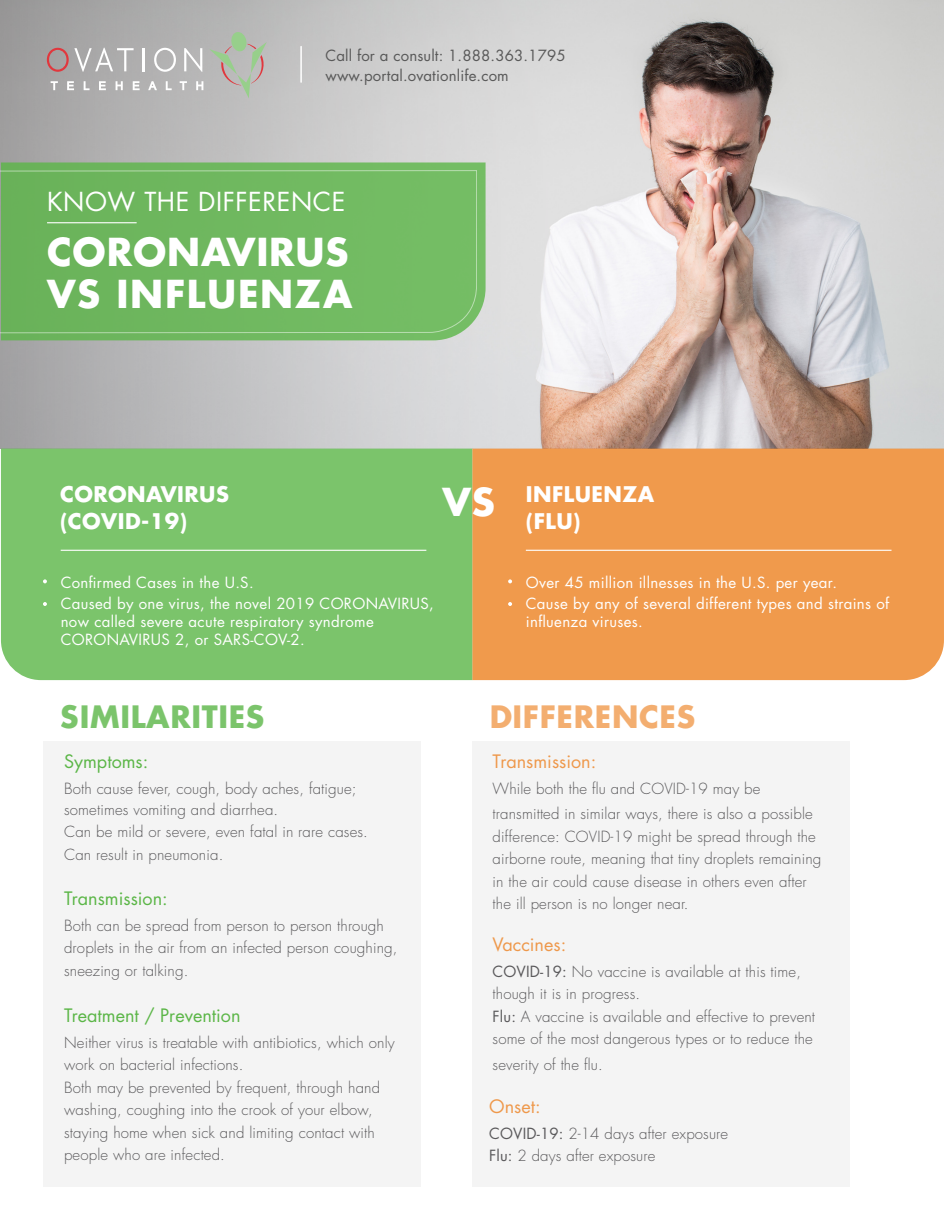
<style>
.page{position:relative;width:945px;height:1215px;background:#fff}
.page>*{position:absolute;margin:0;border:0;box-sizing:border-box;transform-origin:0 0}
.t1{font:700 37.5px/42px "Futura Std";letter-spacing:.02em;color:#fff}
.t2{font:700 30px "Futura Std";letter-spacing:.02em;color:#5bb647}
.t3{font:700 30px "Futura Std";letter-spacing:.02em;color:rgb(237 129 32/.8)}
.t4{font:25.5px "Futura Std";letter-spacing:.02em;color:#fff}
.t5{font:700 21px/27px "Futura Std";letter-spacing:.02em;color:#fff}
.t6{font:18px "Futura Std";color:#5bb647}
.t7{font:18px "Futura Std";color:rgb(237 129 32/.8)}
.t8{font:300 15px/22.5px "Futura Std";letter-spacing:.01em;color:#5a595b}
.t9{font:15px/21px "Futura Std";letter-spacing:.02em;color:#fff}
.t10{font:15px/19.5px "Futura Std";letter-spacing:.01em;color:#595959}
.s1{font-weight:400}
</style>
<div class="page">
<img style="left:587px;top:0;width:357px;height:449px">
<svg style="left:0;top:0;width:587px;height:449px;background:#c7c6c6"></svg>
<svg style="left:1px;top:162px;width:485px;height:178px;background:#79bb6a"></svg>
<div style="left:0;top:170px;width:477px;height:163px;background:#70b860"></div>
<hr style="left:47px;top:222px;width:90px;height:1px;background:#fff">
<svg style="left:209px;top:32px;width:58px;height:66px;background:#b5b9ae"></svg>
<hr style="left:143px;top:48px;width:2px;height:23px;background:#fff">
<svg style="left:154px;top:48px;width:22px;height:24px"></svg>
<svg style="left:184px;top:48px;width:18px;height:24px"></svg>
<svg style="left:47px;top:48px;width:87px;height:24px;background:#b7abac"></svg>
<svg style="left:51px;top:81px;width:7px;height:9px"></svg>
<svg style="left:67px;top:81px;width:7px;height:9px"></svg>
<svg style="left:84px;top:81px;width:6px;height:9px"></svg>
<svg style="left:99px;top:81px;width:7px;height:9px"></svg>
<svg style="left:116px;top:81px;width:7px;height:9px"></svg>
<svg style="left:133px;top:81px;width:7px;height:9px"></svg>
<svg style="left:148px;top:81px;width:9px;height:9px"></svg>
<svg style="left:166px;top:81px;width:6px;height:9px"></svg>
<svg style="left:180px;top:81px;width:7px;height:9px"></svg>
<svg style="left:196px;top:81px;width:7px;height:9px"></svg>
<div style="left:1px;top:449px;width:471px;height:231px;background:#7bc46b"></div>
<div style="left:472px;top:449px;width:472px;height:231px;background:#f09a4c"></div>
<hr style="left:61px;top:550px;width:365px;height:1px;background:#fff">
<svg style="left:43px;top:579px;width:4px;height:4px"></svg>
<svg style="left:43px;top:602px;width:4px;height:4px"></svg>
<hr style="left:526px;top:550px;width:366px;height:1px;background:#fff">
<svg style="left:508px;top:579px;width:4px;height:4px"></svg>
<svg style="left:508px;top:602px;width:4px;height:4px"></svg>
<div style="left:43px;top:742px;width:378px;height:445px;background:#f4f4f4"></div>
<div style="left:472px;top:742px;width:378px;height:445px;background:#f4f4f4"></div>
<hr style="left:300px;top:47px;width:2px;height:35px;background:#fff">
<p class="t10" style="left:326px;top:46px;width:242px">Call for a consult: 1.888.363.1795 www.portal.ovationlife.com</p>
<h3 class="t4" style="left:47px;top:185px;width:300px">KNOW THE DIFFERENCE</h3>
<h1 class="t1" style="left:47px;top:230px;width:307px">CORONAVIRUS<br>VS INFLUENZA</h1>
<h3 class="t5" style="left:60px;top:481px;width:170px">CORONAVIRUS (COVID-19)</h3>
<h1 class="t1" style="left:443px;top:481px;width:54px">VS</h1>
<p class="t9" style="left:61px;top:572px;width:375px">Confirmed Cases in the U.S.<br>Caused by one virus, the novel 2019 CORONAVIRUS,</p>
<p class="t9" style="left:61px;top:612px;width:315px;line-height:18px">now called severe acute respiratory syndrome<br>CORONAVIRUS 2, or SARS-COV-2.</p>
<h3 class="t5" style="left:526px;top:481px;width:130px">INFLUENZA (FLU)</h3>
<p class="t9" style="left:526px;top:572px;width:365px">Over 45 million illnesses in the U.S. per year.<br>Cause by any of several different types and strains of</p>
<p class="t9" style="left:526px;top:611px;width:119px">influenza viruses.</p>
<h2 class="t2" style="left:61px;top:697px;width:205px">SIMILARITIES</h2>
<p class="t6" style="left:64px;top:750px;width:86px">Symptoms:</p>
<p class="t8" style="left:64px;top:778px;width:294px;line-height:21px">Both cause fever, cough, body aches, fatigue; sometimes vomiting and diarrhea.</p>
<p class="t8" style="left:64px;top:821px;width:305px">Can be mild or severe, even fatal in rare cases.<br>Can result in pneumonia.</p>
<p class="t6" style="left:64px;top:887px;width:105px">Transmission:</p>
<p class="t8" style="left:64px;top:914px;width:335px">Both can be spread from person to person through droplets in the air from an infected person coughing, sneezing or talking.</p>
<p class="t6" style="left:64px;top:1004px;width:178px">Treatment / Prevention</p>
<p class="t8" style="left:64px;top:1031px;width:332px">Neither virus is treatable with antibiotics, which only work on bacterial infections.<br>Both may be prevented by frequent, through hand washing, coughing into the crook of your elbow, staying home when sick and limiting contact with people who are infected.</p>
<h2 class="t3" style="left:489px;top:697px;width:208px">DIFFERENCES</h2>
<p class="t7" style="left:493px;top:750px;width:105px">Transmission:</p>
<p class="t8" style="left:493px;top:776px;width:322px;line-height:25.5px">While both the flu and COVID-19 may be transmitted in similar ways, there is also a possible</p>
<p class="t8" style="left:493px;top:826px;width:330px">difference: COVID-19 might be spread through the airborne route, meaning that tiny droplets remaining in the air could cause disease in others even after the ill person is no longer near.</p>
<p class="t7" style="left:493px;top:933px;width:75px">Vaccines:</p>
<p class="t8" style="left:493px;top:960px;width:324px"><span class="s1">COVID-19:</span> No vaccine is available at this time, though it is in progress.<br><span class="s1">Flu:</span> A vaccine is available and effective to prevent some of the most dangerous types or to reduce the</p>
<p class="t8" style="left:493px;top:1053px;width:112px">severity of the flu.</p>
<p class="t7" style="left:489px;top:1095px;width:53px">Onset:</p>
<p class="t8" style="left:489px;top:1122px;width:241px"><span class="s1">COVID-19:</span> 2-14 days after exposure<br><span class="s1">Flu:</span> 2 days after exposure</p>
</div>
